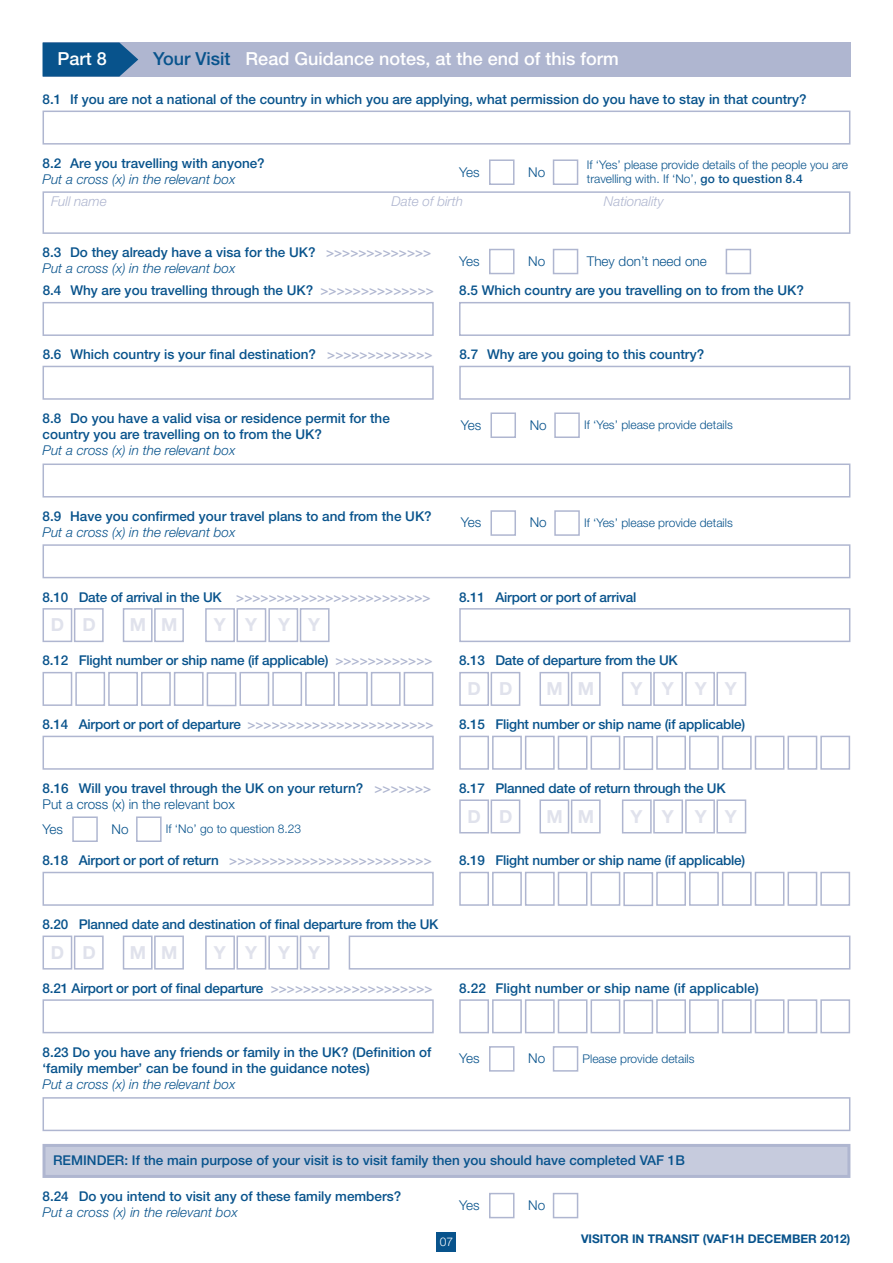
<style>
.page{position:relative;width:893px;height:1263px;background:#fff}
.page>*{position:absolute;margin:0;border:0;box-sizing:border-box;transform-origin:0 0}
.t1{font:500 18px "Helvetica Neue";color:#fff}
.t2{font:700 18px "Helvetica Neue";letter-spacing:1.085em;color:#e0e2ec}
.t3{font:500 13.5px/16.2px "Helvetica Neue";color:#08538c}
.t4{font:italic 300 13.5px "Helvetica Neue";color:#08538c}
.t5{font:300 13.5px "Helvetica Neue";color:#08538c}
.t6{font:italic 300 13.5px "Helvetica Neue";color:#afb6d0}
.t7{font:300 12px/14.4px "Helvetica Neue";color:#08538c}
.t8{font:700 12px "Helvetica Neue";color:#08538c}
.t9{font:300 12px "Helvetica Neue";color:#fff}
.s1{color:#08538c}
.s2{font-family:"Helvetica Neue LT Std";font-weight:500}
.s3{color:#afb6d0}
.s4{font-weight:300;font-style:italic}
.s5{font-weight:300}
</style>
<div class="page">
<div style="left:437px;top:1232px;width:19px;height:19px;background:#08538c"></div>
<svg style="left:72px;top:816px;width:26px;height:26px"></svg>
<svg style="left:136px;top:816px;width:26px;height:26px"></svg>
<svg style="left:490px;top:412px;width:26px;height:26px"></svg>
<svg style="left:554px;top:412px;width:26px;height:26px"></svg>
<svg style="left:490px;top:510px;width:26px;height:26px"></svg>
<svg style="left:554px;top:510px;width:26px;height:26px"></svg>
<svg style="left:489px;top:1046px;width:26px;height:26px"></svg>
<svg style="left:552px;top:1046px;width:27px;height:26px"></svg>
<div style="left:43px;top:43px;width:807px;height:34px;background:#afb6d0"></div>
<svg style="left:43px;top:43px;width:95px;height:34px;background:#195d93"></svg>
<svg style="left:42px;top:110px;width:809px;height:35px"></svg>
<svg style="left:42px;top:159px;width:809px;height:75px"></svg>
<svg style="left:489px;top:248px;width:26px;height:27px"></svg>
<svg style="left:552px;top:248px;width:27px;height:27px"></svg>
<svg style="left:725px;top:248px;width:27px;height:27px"></svg>
<div style="left:43px;top:1144px;width:807px;height:34px;background:#c6cbdd;border:3px solid #afb6d0"></div>
<svg style="left:489px;top:1192px;width:26px;height:27px"></svg>
<svg style="left:552px;top:1192px;width:27px;height:27px"></svg>
<svg style="left:42px;top:608px;width:62px;height:35px"></svg>
<svg style="left:122px;top:608px;width:62px;height:35px"></svg>
<svg style="left:205px;top:608px;width:125px;height:35px"></svg>
<svg style="left:459px;top:672px;width:62px;height:34px"></svg>
<svg style="left:539px;top:672px;width:62px;height:34px"></svg>
<svg style="left:622px;top:672px;width:125px;height:34px"></svg>
<svg style="left:42px;top:935px;width:62px;height:35px"></svg>
<svg style="left:122px;top:935px;width:62px;height:35px"></svg>
<svg style="left:205px;top:935px;width:125px;height:35px"></svg>
<svg style="left:459px;top:799px;width:62px;height:35px"></svg>
<svg style="left:539px;top:799px;width:62px;height:35px"></svg>
<svg style="left:622px;top:799px;width:125px;height:35px"></svg>
<svg style="left:42px;top:672px;width:392px;height:35px"></svg>
<svg style="left:459px;top:735px;width:392px;height:35px"></svg>
<svg style="left:459px;top:999px;width:392px;height:35px"></svg>
<svg style="left:459px;top:871px;width:392px;height:35px"></svg>
<svg style="left:42px;top:302px;width:392px;height:34px"></svg>
<svg style="left:42px;top:365px;width:392px;height:35px"></svg>
<svg style="left:459px;top:365px;width:392px;height:35px"></svg>
<svg style="left:459px;top:608px;width:392px;height:35px"></svg>
<svg style="left:42px;top:735px;width:392px;height:35px"></svg>
<svg style="left:42px;top:999px;width:392px;height:35px"></svg>
<svg style="left:42px;top:871px;width:392px;height:35px"></svg>
<svg style="left:348px;top:935px;width:503px;height:35px"></svg>
<svg style="left:42px;top:463px;width:809px;height:35px"></svg>
<svg style="left:42px;top:544px;width:809px;height:35px"></svg>
<svg style="left:42px;top:1097px;width:809px;height:35px"></svg>
<svg style="left:459px;top:302px;width:392px;height:34px"></svg>
<h1 class="t1" style="left:57px;top:48px;width:51px">Part 8</h1>
<h1 class="t1" style="left:153px;top:48px;width:467px"><span class="s1">Your Visit</span> Read Guidance notes, at the end of this form</h1>
<p class="t3" style="left:43px;top:91px;width:765px">8.1 If you are not a national of the country in which you are applying, what permission do you have to stay in that country?</p>
<p class="t3" style="left:43px;top:155px;width:224px">8.2 Are you travelling with anyone?</p>
<p class="t4" style="left:43px;top:171px;width:194px">Put a cross (x) in the relevant box</p>
<p class="t6" style="left:51px;top:193px;width:57px">Full name</p>
<p class="t6" style="left:392px;top:193px;width:73px">Date of birth</p>
<p class="t6" style="left:604px;top:193px;width:62px">Nationality</p>
<p class="t7" style="left:587px;top:157px;width:263px">If ‘Yes’ please provide details of the people you are travelling with. If ‘No’, <span class="s2">go to question 8.4</span></p>
<p class="t5" style="left:459px;top:163px;width:22px">Yes</p>
<p class="t5" style="left:528px;top:163px;width:19px">No</p>
<p class="t3" style="left:43px;top:244px;width:390px">8.3 Do they already have a visa for the UK? <span class="s3">&gt;&gt;&gt;&gt;&gt;&gt;&gt;&gt;&gt;&gt;&gt;&gt;&gt;<br></span><span class="s4">Put a cross (x) in the relevant box</span></p>
<p class="t3" style="left:43px;top:282px;width:393px">8.4 Why are you travelling through the UK? <span class="s3">&gt;&gt;&gt;&gt;&gt;&gt;&gt;&gt;&gt;&gt;&gt;&gt;&gt;&gt;</span></p>
<p class="t5" style="left:459px;top:253px;width:22px">Yes</p>
<p class="t5" style="left:528px;top:253px;width:19px">No</p>
<p class="t5" style="left:587px;top:253px;width:122px">They don’t need one</p>
<p class="t3" style="left:459px;top:282px;width:346px">8.5 Which country are you travelling on to from the UK?</p>
<p class="t3" style="left:43px;top:346px;width:391px">8.6 Which country is your final destination? <span class="s3">&gt;&gt;&gt;&gt;&gt;&gt;&gt;&gt;&gt;&gt;&gt;&gt;&gt;</span></p>
<p class="t3" style="left:459px;top:346px;width:246px">8.7 Why are you going to this country?</p>
<p class="t3" style="left:43px;top:410px;width:349px">8.8 Do you have a valid visa or residence permit for the country you are travelling on to from the UK?</p>
<p class="t4" style="left:43px;top:443px;width:194px">Put a cross (x) in the relevant box</p>
<p class="t5" style="left:461px;top:416px;width:22px">Yes</p>
<p class="t5" style="left:530px;top:416px;width:19px">No</p>
<p class="t7" style="left:584px;top:418px;width:150px">If ‘Yes’ please provide details</p>
<p class="t3" style="left:43px;top:508px;width:391px">8.9 Have you confirmed your travel plans to and from the UK?</p>
<p class="t4" style="left:43px;top:524px;width:194px">Put a cross (x) in the relevant box</p>
<p class="t5" style="left:461px;top:514px;width:22px">Yes</p>
<p class="t5" style="left:530px;top:514px;width:19px">No</p>
<p class="t7" style="left:584px;top:515px;width:150px">If ‘Yes’ please provide details</p>
<p class="t3" style="left:43px;top:588px;width:390px">8.10 Date of arrival in the UK <span class="s3">&gt;&gt;&gt;&gt;&gt;&gt;&gt;&gt;&gt;&gt;&gt;&gt;&gt;&gt;&gt;&gt;&gt;&gt;&gt;&gt;&gt;&gt;&gt;&gt;</span></p>
<p class="t3" style="left:459px;top:589px;width:179px">8.11 Airport or port of arrival</p>
<h1 class="t2" style="left:51px;top:614px;width:46px">D D</h1>
<h1 class="t2" style="left:130px;top:614px;width:49px">M M</h1>
<h1 class="t2" style="left:214px;top:614px;width:108px">YYYY</h1>
<p class="t3" style="left:43px;top:652px;width:392px">8.12 Flight number or ship name (if applicable) <span class="s3">&gt;&gt;&gt;&gt;&gt;&gt;&gt;&gt;&gt;&gt;&gt;&gt;</span></p>
<p class="t3" style="left:459px;top:652px;width:220px">8.13 Date of departure from the UK</p>
<h1 class="t2" style="left:467px;top:678px;width:46px">D D</h1>
<h1 class="t2" style="left:546px;top:678px;width:49px">M M</h1>
<h1 class="t2" style="left:630px;top:678px;width:108px">YYYY</h1>
<p class="t3" style="left:43px;top:716px;width:393px">8.14 Airport or port of departure <span class="s3">&gt;&gt;&gt;&gt;&gt;&gt;&gt;&gt;&gt;&gt;&gt;&gt;&gt;&gt;&gt;&gt;&gt;&gt;&gt;&gt;&gt;&gt;&gt;</span></p>
<p class="t3" style="left:459px;top:716px;width:287px">8.15 Flight number or ship name (if applicable)</p>
<p class="t3" style="left:43px;top:780px;width:390px">8.16 Will you travel through the UK on your return? <span class="s3">&gt;&gt;&gt;&gt;&gt;&gt;&gt;<br></span><span class="s5">Put a cross (x) in the relevant box</span></p>
<p class="t5" style="left:43px;top:820px;width:22px">Yes</p>
<p class="t5" style="left:112px;top:820px;width:19px">No</p>
<p class="t7" style="left:166px;top:822px;width:137px">If ‘No’ go to question 8.23</p>
<p class="t3" style="left:459px;top:780px;width:268px">8.17 Planned date of return through the UK</p>
<h1 class="t2" style="left:467px;top:805px;width:46px">D D</h1>
<h1 class="t2" style="left:546px;top:805px;width:49px">M M</h1>
<h1 class="t2" style="left:630px;top:805px;width:108px">YYYY</h1>
<p class="t3" style="left:43px;top:852px;width:391px">8.18 Airport or port of return <span class="s3">&gt;&gt;&gt;&gt;&gt;&gt;&gt;&gt;&gt;&gt;&gt;&gt;&gt;&gt;&gt;&gt;&gt;&gt;&gt;&gt;&gt;&gt;&gt;&gt;&gt;</span></p>
<p class="t3" style="left:459px;top:852px;width:287px">8.19 Flight number or ship name (if applicable)</p>
<p class="t3" style="left:43px;top:916px;width:397px">8.20 Planned date and destination of final departure from the UK</p>
<h1 class="t2" style="left:51px;top:941px;width:46px">D D</h1>
<h1 class="t2" style="left:130px;top:941px;width:49px">M M</h1>
<h1 class="t2" style="left:214px;top:941px;width:108px">YYYY</h1>
<p class="t3" style="left:43px;top:980px;width:392px">8.21 Airport or port of final departure <span class="s3">&gt;&gt;&gt;&gt;&gt;&gt;&gt;&gt;&gt;&gt;&gt;&gt;&gt;&gt;&gt;&gt;&gt;&gt;&gt;&gt;</span></p>
<p class="t3" style="left:43px;top:1043px;width:390px">8.23 Do you have any friends or family in the UK? (Definition of ‘family member’ can be found in the guidance notes)</p>
<p class="t4" style="left:43px;top:1076px;width:194px">Put a cross (x) in the relevant box</p>
<p class="t3" style="left:459px;top:980px;width:301px">8.22 Flight number or ship name (if applicable)</p>
<p class="t5" style="left:459px;top:1050px;width:22px">Yes</p>
<p class="t5" style="left:528px;top:1050px;width:19px">No</p>
<p class="t7" style="left:583px;top:1051px;width:114px">Please provide details</p>
<p class="t3" style="left:53px;top:1152px;width:596px">Reminder: If the main purpose of your visit is to visit family then you should have completed VAF</p>
<p class="t3" style="left:668px;top:1152px;width:19px">1B</p>
<p class="t5" style="left:459px;top:1197px;width:22px">Yes</p>
<p class="t5" style="left:528px;top:1197px;width:19px">No</p>
<p class="t3" style="left:43px;top:1188px;width:360px">8.24 Do you intend to visit any of these family members?</p>
<p class="t4" style="left:43px;top:1204px;width:197px">Put a cross (x) in the relevant box</p>
<p class="t9" style="left:440px;top:1234px;width:15px">07</p>
<p class="t8" style="left:581px;top:1231px;width:271px">VISITOR IN TRANSIT (VAF1H DECEMBER 2012)</p>
</div>
